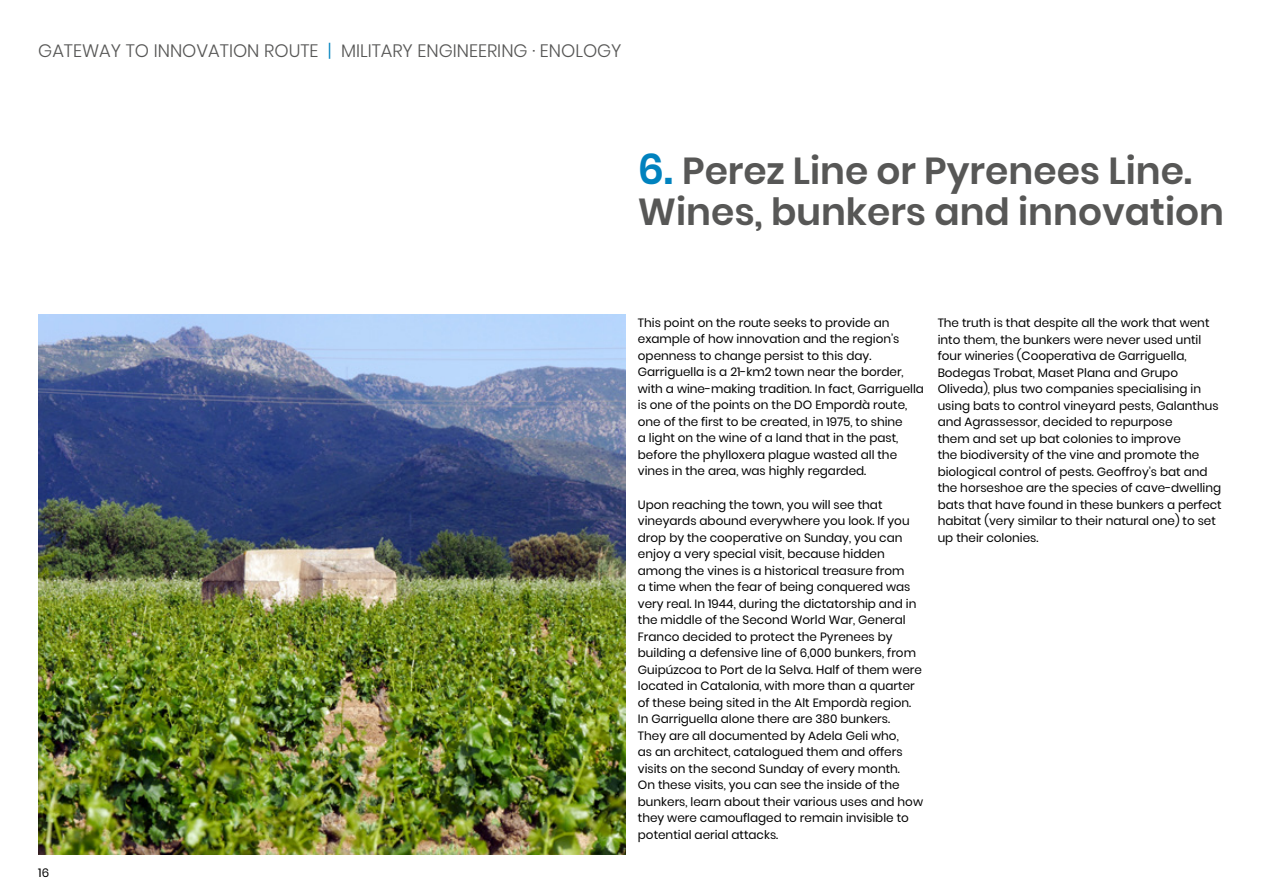
<style>
.page{position:relative;width:1263px;height:893px;background:#fff}
.page>*{position:absolute;margin:0;border:0;box-sizing:border-box;transform-origin:0 0}
.t1{font:600 37.5px/40.5px "Poppins";color:#575756}
.t2{font:300 18px "Poppins";color:#575756}
.t3{font:12px/16.5px "Poppins";color:#000}
.s1{color:#0082be}
.s2{font-size:42px;color:#0082be}
</style>
<div class="page">
<img style="left:38px;top:315px;width:587px;height:540px">
<h2 class="t2" style="left:38px;top:40px;width:585px">GATEWAY TO INNOVATION ROUTE <span class="s1">|</span> MILITARY ENGINEERING · ENOLOGY</h2>
<p class="t3" style="left:38px;top:864px;width:12px">16</p>
<h1 class="t1" style="left:638px;top:151px;width:588px"><span class="s2">6.</span> Perez Line or Pyrenees Line.<br>Wines, bunkers and innovation</h1>
<p class="t3" style="left:638px;top:315px;width:288px">This point on the route seeks to provide an example of how innovation and the region’s openness to change persist to this day.<br>Garriguella is a 21-km2 town near the border, with a wine-making tradition. In fact, Garriguella is one of the points on the DO Empordà route, one of the first to be created, in 1975, to shine<br>a light on the wine of a land that in the past, before the phylloxera plague wasted all the vines in the area, was highly regarded.</p>
<p class="t3" style="left:638px;top:496px;width:287px">Upon reaching the town, you will see that vineyards abound everywhere you look. If you drop by the cooperative on Sunday, you can enjoy a very special visit, because hidden among the vines is a historical treasure from<br>a time when the fear of being conquered was very real. In 1944, during the dictatorship and in the middle of the Second World War, General Franco decided to protect the Pyrenees by building a defensive line of 6,000 bunkers, from Guipúzcoa to Port de la Selva. Half of them were located in Catalonia, with more than a quarter of these being sited in the Alt Empordà region.<br>In Garriguella alone there are 380 bunkers.<br>They are all documented by Adela Geli who,<br>as an architect, catalogued them and offers visits on the second Sunday of every month.<br>On these visits, you can see the inside of the bunkers, learn about their various uses and how they were camouflaged to remain invisible to potential aerial attacks.</p>
<p class="t3" style="left:938px;top:315px;width:286px">The truth is that despite all the work that went into them, the bunkers were never used until four wineries (Cooperativa de Garriguella, Bodegas Trobat, Maset Plana and Grupo Oliveda), plus two companies specialising in using bats to control vineyard pests, Galanthus and Agrassessor, decided to repurpose<br>them and set up bat colonies to improve<br>the biodiversity of the vine and promote the biological control of pests. Geoffroy’s bat and the horseshoe are the species of cave-dwelling bats that have found in these bunkers a perfect habitat (very similar to their natural one) to set up their colonies.</p>
</div>
